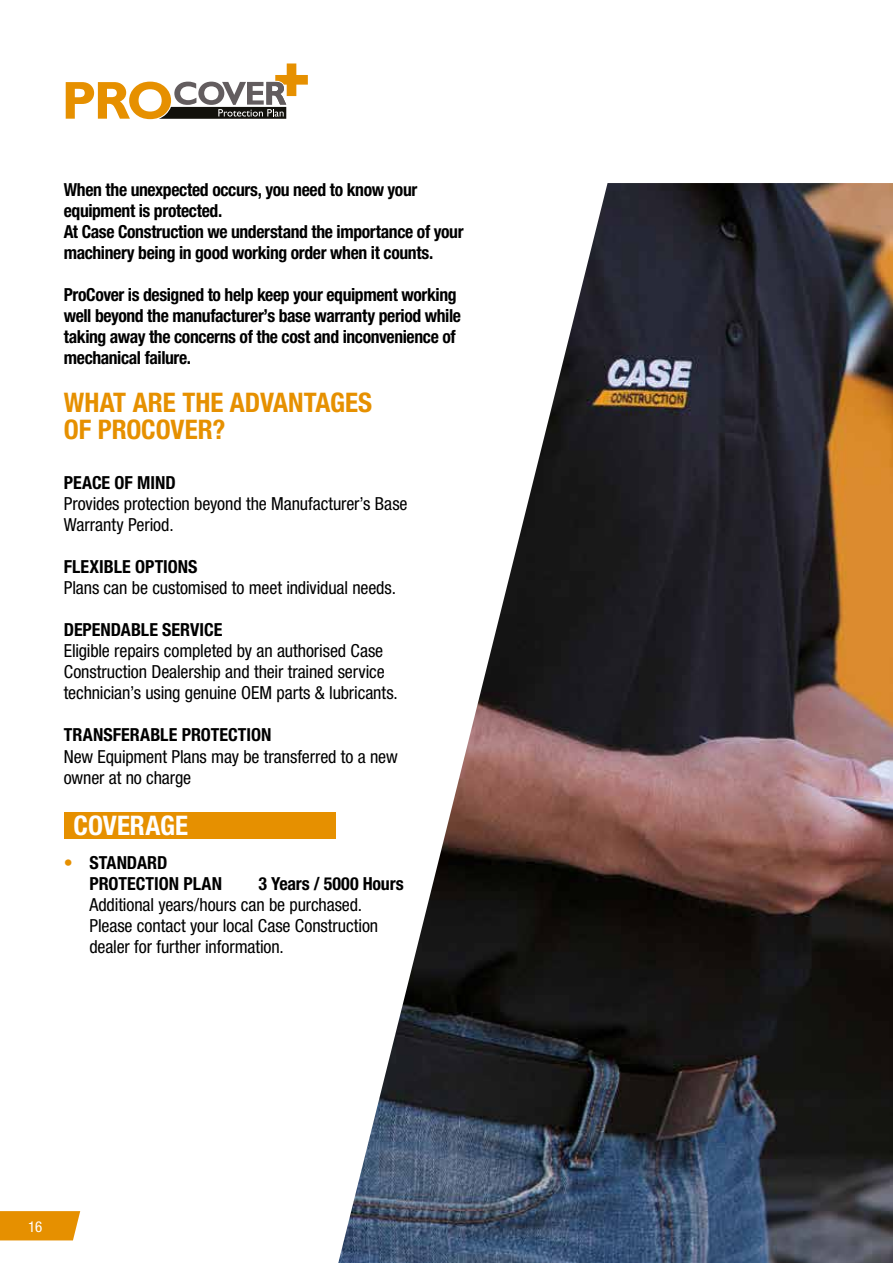
<style>
.page{position:relative;width:893px;height:1263px;background:#fff}
.page>*{position:absolute;margin:0;border:0;box-sizing:border-box;transform-origin:0 0}
.t1{font:700 condensed 27px/27px "Helvetica Neue LT Std";color:#e69000}
.t2{font:700 condensed 27px "Helvetica Neue LT Std";color:#fff}
.t3{font:condensed 18px/21px "Helvetica Neue LT Std";letter-spacing:-.005em;color:#000}
.t4{font:700 condensed 18px/21px "Helvetica Neue LT Std";letter-spacing:-.02em;color:#000}
.t5{font:700 condensed 18px/21px "Helvetica Neue LT Std";color:#000}
.t6{font:condensed 15px "Helvetica Neue LT Std";color:#fff}
.s1{font-weight:400;color:#e69000}
</style>
<div class="page">
<svg style="left:0;top:1211px;width:80px;height:29px;background:#e7950b"></svg>
<img style="left:338px;top:183px;width:555px;height:1080px">
<svg style="left:66px;top:63px;width:242px;height:56px"></svg>
<div style="left:64px;top:812px;width:272px;height:27px;background:#e69000"></div>
<p class="t4" style="left:64px;top:179px;width:401px">When the unexpected occurs, you need to know your equipment is protected.<br>At Case Construction we understand the importance of your machinery being in good working order when it counts.</p>
<p class="t4" style="left:64px;top:284px;width:399px">ProCover is designed to help keep your equipment working well beyond the manufacturer’s base warranty period while taking away the concerns of the cost and inconvenience of mechanical failure.</p>
<h1 class="t1" style="left:64px;top:388px;width:310px">WHAT ARE THE ADVANTAGES<br>OF PROCOVER?</h1>
<p class="t4" style="left:64px;top:472px;width:113px">PEACE OF MIND</p>
<p class="t3" style="left:64px;top:493px;width:345px">Provides protection beyond the Manufacturer’s Base<br>Warranty Period.</p>
<p class="t5" style="left:64px;top:556px;width:135px">FLEXIBLE OPTIONS</p>
<p class="t3" style="left:64px;top:577px;width:334px">Plans can be customised to meet individual needs.</p>
<p class="t5" style="left:64px;top:619px;width:160px">DEPENDABLE SERVICE</p>
<p class="t3" style="left:64px;top:640px;width:336px">Eligible repairs completed by an authorised Case<br>Construction Dealership and their trained service technician’s using genuine OEM parts &amp; lubricants.</p>
<p class="t5" style="left:64px;top:724px;width:209px">TRANSFERABLE PROTECTION</p>
<p class="t3" style="left:64px;top:745px;width:335px">New Equipment Plans may be transferred to a new owner at no charge</p>
<h1 class="t2" style="left:74px;top:809px;width:116px">COVERAGE</h1>
<p class="t5" style="left:89px;top:851px;width:134px;text-indent:-26px"><span class="s1">•</span> STANDARD<br>PROTECTION PLAN</p>
<p class="t4" style="left:259px;top:872px;width:147px">3 Years / 5000 Hours</p>
<p class="t3" style="left:89px;top:894px;width:290px">Additional years/hours can be purchased.<br>Please contact your local Case Construction dealer for further information.</p>
<p class="t6" style="left:28px;top:1218px;width:16px">16</p>
</div>
